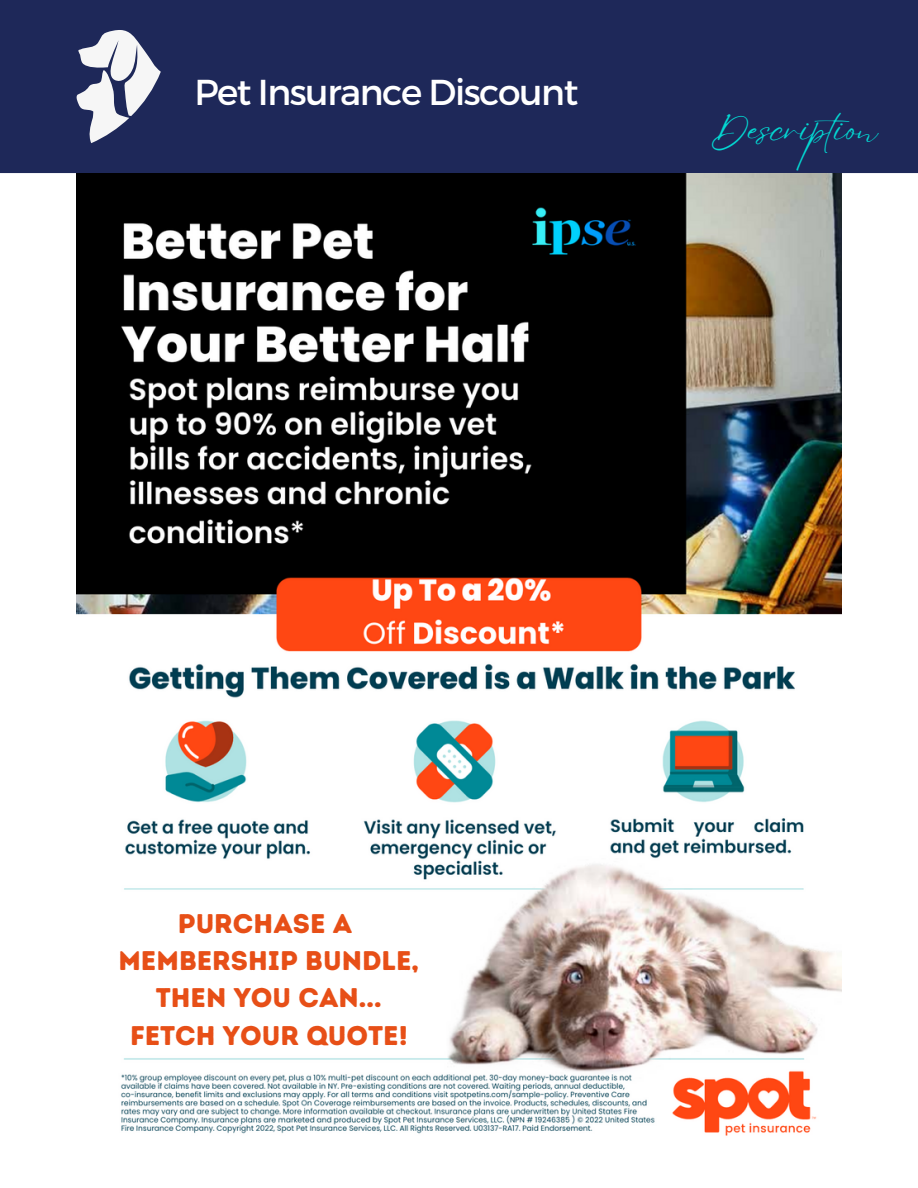
<style>
.page{position:relative;width:918px;height:1188px;background:#fff}
.page>*{position:absolute;margin:0;border:0;box-sizing:border-box;transform-origin:0 0}
.t1{font:36px "Montserrat";letter-spacing:-.04em;color:#fff}
.t2{font:36px "Eyesome Script";color:#03d8d2}
.t3{font:27px "Intro Rust Base";color:#e74f17}
</style>
<div class="page">
<div style="left:0;top:0;width:918px;height:173px;background:#1e2859"></div>
<img style="left:76px;top:173px;width:765px;height:963px">
<svg style="left:76px;top:30px;width:85px;height:113px"></svg>
<div style="left:118px;top:1005px;width:327px;height:46px;background:#fff"></div>
<div style="left:78px;top:921px;width:367px;height:84px;background:#fff"></div>
<p class="t1" style="left:194px;top:69px;width:386px">Pet Insurance Discount</p>
<p class="t2" style="left:710px;top:105px;width:169px">Description</p>
<p class="t3" style="left:178px;top:908px;width:176px">PURCHASE A</p>
<p class="t3" style="left:118px;top:945px;width:302px">MEMBERSHIP BUNDLE,</p>
<p class="t3" style="left:156px;top:982px;width:228px">THEN YOU CAN...</p>
<p class="t3" style="left:130px;top:1019px;width:279px">FETCH YOUR QUOTE!</p>
</div>
